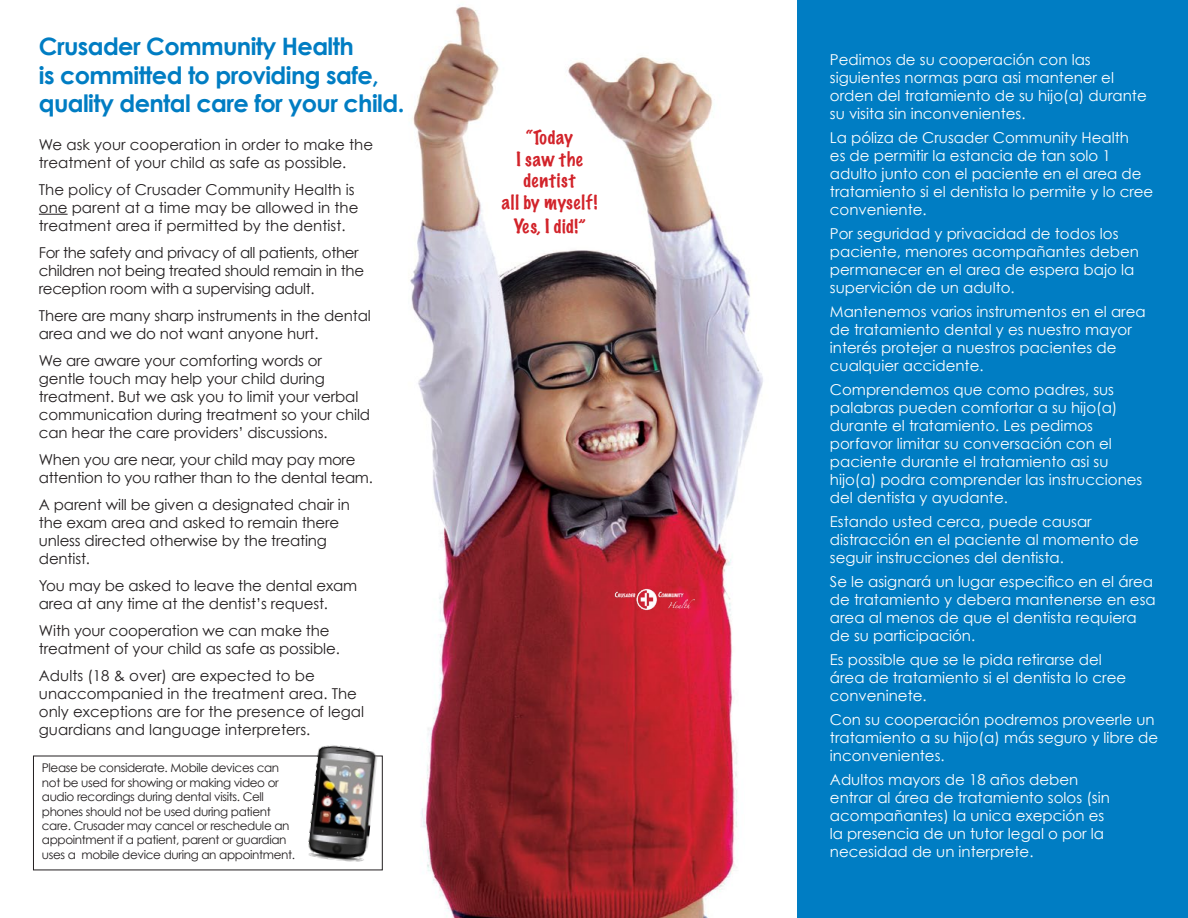
<style>
.page{position:relative;width:1188px;height:918px;background:#fff}
.page>*{position:absolute;margin:0;border:0;box-sizing:border-box;transform-origin:0 0}
.t1{font:700 24px/28.8px "Century Gothic";letter-spacing:-.025em;color:#007dc3}
.t2{font:100 18px/21.6px "Marker Felt";letter-spacing:.04em;color:#d2232a;text-align:center}
.t3{font:15px/18px "Century Gothic";color:#fff}
.t4{font:15px/18px "Century Gothic";letter-spacing:-.01em;color:#231f20}
.t5{font:12px/14.4px "Century Gothic";letter-spacing:-.03em;color:#231f20}
</style>
<div class="page">
<div style="left:797px;top:0;width:391px;height:918px;background:#007dc3"></div>
<svg style="left:39px;top:214px;width:29px;height:1px"></svg>
<img style="left:410px;top:5px;width:353px;height:913px">
<img style="left:614px;top:586px;width:81px;height:26px">
<img style="left:307px;top:745px;width:71px;height:117px">
<h1 class="t1" style="left:39px;top:31px;width:367px">Crusader Community Health<br>is committed to providing safe, quality dental care for your child.</h1>
<p class="t4" style="left:39px;top:135px;width:336px">We ask your cooperation in order to make the treatment of your child as safe as possible.</p>
<p class="t4" style="left:39px;top:180px;width:321px">The policy of Crusader Community Health is one parent at a time may be allowed in the treatment area if permitted by the dentist.</p>
<p class="t4" style="left:39px;top:243px;width:327px">For the safety and privacy of all patients, other children not being treated should remain in the reception room with a supervising adult.</p>
<p class="t4" style="left:39px;top:306px;width:333px">There are many sharp instruments in the dental area and we do not want anyone hurt.</p>
<p class="t4" style="left:39px;top:351px;width:333px">We are aware your comforting words or gentle touch may help your child during treatment. But we ask you to limit your verbal communication during treatment so your child can hear the care providers’ discussions.</p>
<p class="t4" style="left:39px;top:450px;width:336px">When you are near, your child may pay more attention to you rather than to the dental team.</p>
<p class="t4" style="left:39px;top:495px;width:313px">A parent will be given a designated chair in the exam area and asked to remain there unless directed otherwise by the treating dentist.</p>
<p class="t4" style="left:39px;top:576px;width:320px">You may be asked to leave the dental exam area at any time at the dentist’s request.</p>
<p class="t4" style="left:39px;top:621px;width:302px">With your cooperation we can make the treatment of your child as safe as possible.</p>
<p class="t4" style="left:39px;top:666px;width:327px">Adults (18 &amp; over) are expected to be unaccompanied in the treatment area. The only exceptions are for the presence of legal guardians and language interpreters.</p>
<p class="t5" style="left:42px;top:761px;width:255px">Please be considerate. Mobile devices can not be used for showing or making video or audio recordings during dental visits. Cell phones should not be used during patient care. Crusader may cancel or reschedule an appointment if a patient, parent or guardian uses a mobile device during an appointment.</p>
<p class="t2" style="left:502px;top:126px;width:97px">“Today<br>I saw the dentist<br>all by myself!</p>
<p class="t2" style="left:514px;top:215px;width:74px">Yes, I did!”</p>
<p class="t3" style="left:830px;top:51px;width:318px">Pedimos de su cooperación con las siguientes normas para asi mantener el orden del tratamiento de su hijo(a) durante su visita sin inconvenientes.</p>
<p class="t3" style="left:830px;top:129px;width:325px">La póliza de Crusader Community Health<br>es de permitir la estancia de tan solo 1 adulto junto con el paciente en el area de tratamiento si el dentista lo permite y lo cree conveniente.</p>
<p class="t3" style="left:830px;top:225px;width:311px">Por seguridad y privacidad de todos los paciente, menores acompañantes deben permanecer en el area de espera bajo la supervición de un adulto.</p>
<p class="t3" style="left:830px;top:303px;width:317px">Mantenemos varios instrumentos en el area de tratamiento dental y es nuestro mayor interés protejer a nuestros pacientes de cualquier accidente.</p>
<p class="t3" style="left:830px;top:381px;width:314px">Comprendemos que como padres, sus palabras pueden comfortar a su hijo(a) durante el tratamiento. Les pedimos porfavor limitar su conversación con el paciente durante el tratamiento asi su hijo(a) podra comprender las instrucciones del dentista y ayudante.</p>
<p class="t3" style="left:830px;top:513px;width:310px">Estando usted cerca, puede causar distracción en el paciente al momento de seguir instrucciones del dentista.</p>
<p class="t3" style="left:830px;top:573px;width:327px">Se le asignará un lugar especifico en el área de tratamiento y debera mantenerse en esa area al menos de que el dentista requiera de su participación.</p>
<p class="t3" style="left:830px;top:651px;width:298px">Es possible que se le pida retirarse del área de tratamiento si el dentista lo cree conveninete.</p>
<p class="t3" style="left:830px;top:711px;width:330px">Con su cooperación podremos proveerle un tratamiento a su hijo(a) más seguro y libre de inconvenientes.</p>
<p class="t3" style="left:830px;top:771px;width:281px">Adultos mayors de 18 años deben entrar al área de tratamiento solos (sin acompañantes) la unica exepción es la presencia de un tutor legal o por la necesidad de un interprete.</p>
</div>
